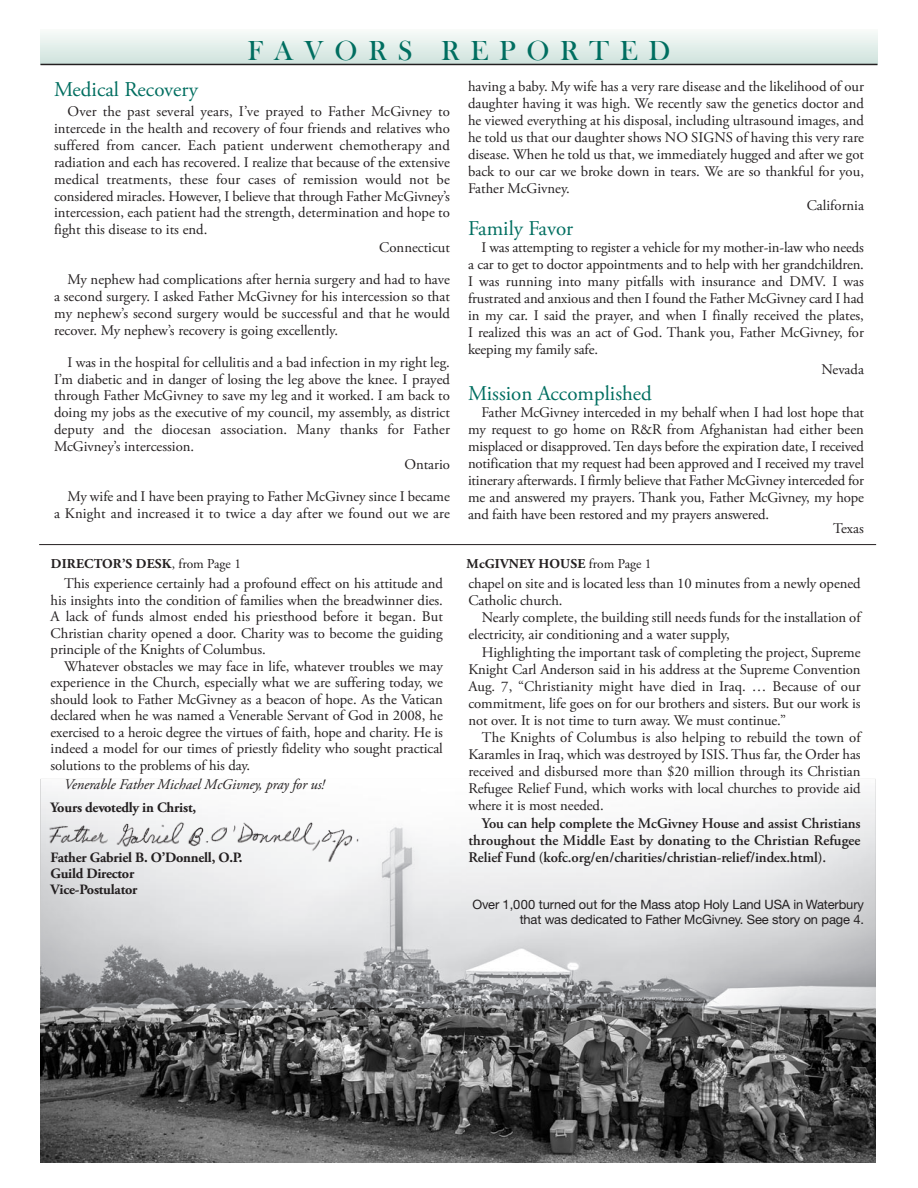
<style>
.page{position:relative;width:918px;height:1188px;background:#fff}
.page>*{position:absolute;margin:0;border:0;box-sizing:border-box;transform-origin:0 0}
.t1{font:28.5px "Bask Old Face";letter-spacing:.38em;color:#006e60}
.t2{font:21px "Adobe Garamond Pro";color:#006e60}
.t3{font:14.7px/17px "Adobe Garamond Pro";letter-spacing:-.005em;color:#231f20;text-align:justify}
.t4{font:600 14.7px/17.1px "Adobe Garamond Pro";letter-spacing:-.005em;color:#231f20;text-align:justify}
.t5{font:italic 14.7px "Adobe Garamond Pro";letter-spacing:-.005em;color:#231f20}
.t6{font:700 14.25px "Adobe Garamond Pro";letter-spacing:-.015em;color:#231f20}
.t7{font:700 13.5px "Adobe Garamond Pro";letter-spacing:.015em;color:#231f20}
.t8{font:12.9px/15.5px "Helvetica Neue CE";letter-spacing:-.01em;color:#231f20;text-align:right}
.s1{font-weight:400}
</style>
<div class="page">
<img style="left:41px;top:1009px;width:835px;height:153px">
<svg style="left:41px;top:33px;width:836px;height:31px"></svg>
<hr style="left:40px;top:64px;width:837px;height:1px;background:#231f20">
<hr style="left:39px;top:544px;width:837px;height:1px;background:#231f20">
<img style="left:41px;top:779px;width:835px;height:230px">
<img style="left:45px;top:815px;width:316px;height:50px">
<p class="t1" style="left:247px;top:33px;width:425px">FAVORS REPORTED</p>
<p class="t2" style="left:54px;top:81px;width:146px">Medical Recovery</p>
<p class="t3" style="left:54px;top:104px;width:398px;text-indent:14px">Over the past several years, I’ve prayed to Father McGivney to intercede in the health and recovery of four friends and relatives who suffered from cancer. Each patient underwent chemotherapy and radiation and each has recovered. I realize that because of the extensive medical treatments, these four cases of remission would not be considered miracles. However, I believe that through Father McGivney’s intercession, each patient had the strength, determination and hope to fight this disease to its end.</p>
<p class="t3" style="left:379px;top:240px;width:72px">Connecticut</p>
<p class="t3" style="left:54px;top:272px;width:397px;text-indent:14px">My nephew had complications after hernia surgery and had to have a second surgery. I asked Father McGivney for his intercession so that my nephew’s second surgery would be successful and that he would recover. My nephew’s recovery is going excellently.</p>
<p class="t3" style="left:54px;top:355px;width:397px;text-indent:14px">I was in the hospital for cellulitis and a bad infection in my right leg.<br>I’m diabetic and in danger of losing the leg above the knee. I prayed through Father McGivney to save my leg and it worked. I am back to doing my jobs as the executive of my council, my assembly, as district deputy and the diocesan association. Many thanks for Father McGivney’s intercession.</p>
<p class="t3" style="left:404px;top:457px;width:47px">Ontario</p>
<p class="t3" style="left:54px;top:489px;width:398px;text-align:right">My wife and I have been praying to Father McGivney since I became<br>a Knight and increased it to twice a day after we found out we are</p>
<p class="t3" style="left:468px;top:80px;width:397px">having a baby. My wife has a very rare disease and the likelihood of our daughter having it was high. We recently saw the genetics doctor and he viewed everything at his disposal, including ultrasound images, and he told us that our daughter shows NO SIGNS of having this very rare disease. When he told us that, we immediately hugged and after we got back to our car we broke down in tears. We are so thankful for you, Father McGivney.</p>
<p class="t3" style="left:807px;top:199px;width:59px">California</p>
<p class="t2" style="left:468px;top:220px;width:107px">Family Favor</p>
<p class="t3" style="left:468px;top:240px;width:397px;text-indent:14px">I was attempting to register a vehicle for my mother-in-law who needs a car to get to doctor appointments and to help with her grandchildren.<br>I was running into many pitfalls with insurance and DMV. I was frustrated and anxious and then I found the Father McGivney card I had in my car. I said the prayer, and when I finally received the plates, I realized this was an act of God. Thank you, Father McGivney, for keeping my family safe.</p>
<p class="t3" style="left:821px;top:362px;width:44px">Nevada</p>
<p class="t2" style="left:468px;top:385px;width:185px">Mission Accomplished</p>
<p class="t3" style="left:468px;top:405px;width:397px;text-indent:14px">Father McGivney interceded in my behalf when I had lost hope that my request to go home on R&amp;R from Afghanistan had either been misplaced or disapproved. Ten days before the expiration date, I received notification that my request had been approved and I received my travel itinerary afterwards. I firmly believe that Father McGivney interceded for me and answered my prayers. Thank you, Father McGivney, my hope and faith have been restored and my prayers answered.</p>
<p class="t3" style="left:833px;top:521px;width:32px">Texas</p>
<p class="t7" style="left:51px;top:558px;width:192px">DIRECTOR’S DESK<span class="s1">, from Page 1</span></p>
<p class="t7" style="left:467px;top:558px;width:186px">McGIVNEY HOUSE <span class="s1">from Page 1</span></p>
<p class="t3" style="left:51px;top:577px;width:394px;line-height:16.5px;text-indent:14px">This experience certainly had a profound effect on his attitude and his insights into the condition of families when the breadwinner dies.<br>A lack of funds almost ended his priesthood before it began. But Christian charity opened a door. Charity was to become the guiding principle of the Knights of Columbus.</p>
<p class="t3" style="left:51px;top:659px;width:394px;line-height:16.5px;text-indent:14px">Whatever obstacles we may face in life, whatever troubles we may experience in the Church, especially what we are suffering today, we should look to Father McGivney as a beacon of hope. As the Vatican declared when he was named a Venerable Servant of God in 2008, he exercised to a heroic degree the virtues of faith, hope and charity. He is indeed a model for our times of priestly fidelity who sought practical solutions to the problems of his day.</p>
<p class="t5" style="left:64px;top:779px;width:262px">Venerable Father Michael McGivney, pray for us!</p>
<p class="t6" style="left:51px;top:802px;width:147px">Yours devotedly in Christ,</p>
<p class="t6" style="left:51px;top:852px;width:193px">Father Gabriel B. O’Donnell, O.P.</p>
<p class="t6" style="left:51px;top:868px;width:85px">Guild Director</p>
<p class="t6" style="left:51px;top:884px;width:88px">Vice-Postulator</p>
<p class="t8" style="left:473px;top:898px;width:393px">Over 1,000 turned out for the Mass atop Holy Land USA in Waterbury that was dedicated to Father McGivney. See story on page 4.</p>
<p class="t3" style="left:468px;top:576px;width:394px">chapel on site and is located less than 10 minutes from a newly opened<br>Catholic church.</p>
<p class="t3" style="left:468px;top:611px;width:394px;text-indent:14px">Nearly complete, the building still needs funds for the installation of electricity, air conditioning and a water supply,</p>
<p class="t3" style="left:468px;top:645px;width:394px;text-indent:14px">Highlighting the important task of completing the project, Supreme Knight Carl Anderson said in his address at the Supreme Convention Aug. 7, “Christianity might have died in Iraq. … Because of our commitment, life goes on for our brothers and sisters. But our work is not over. It is not time to turn away. We must continue.”</p>
<p class="t3" style="left:468px;top:730px;width:394px;text-indent:14px">The Knights of Columbus is also helping to rebuild the town of Karamles in Iraq, which was destroyed by ISIS. Thus far, the Order has received and disbursed more than $20 million through its Christian Refugee Relief Fund, which works with local churches to provide aid where it is most needed.</p>
<p class="t4" style="left:468px;top:816px;width:394px;text-indent:14px">You can help complete the McGivney House and assist Christians throughout the Middle East by donating to the Christian Refugee Relief Fund (kofc.org/en/charities/christian-relief/index.html).</p>
</div>
